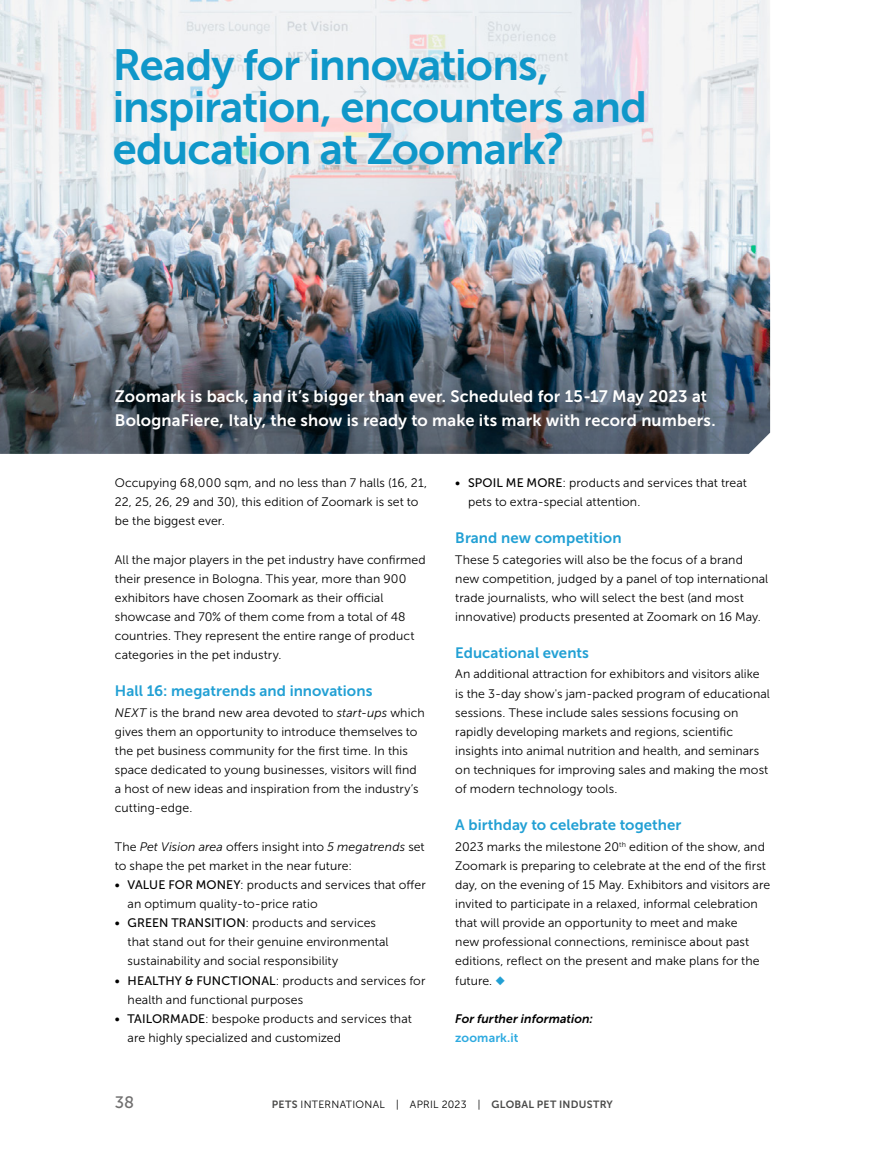
<style>
.page{position:relative;width:885px;height:1161px;background:#fff}
.page>*{position:absolute;margin:0;border:0;box-sizing:border-box;transform-origin:0 0}
.t1{font:43.5px/42px "Museo Sans 700";letter-spacing:-.02em;color:#0f97c9}
.t2{font:16.5px/24px "Museo Sans 700";letter-spacing:.01em;color:#fff}
.t3{font:16.5px "Museo Sans 500";color:#706f6f}
.t4{font:15px "Museo Sans 700";letter-spacing:.005em;color:#22a0d4}
.t5{font:12.3px/19.2px "Museo Sans 300";letter-spacing:.01em;color:#000}
.t6{font:italic 12.3px "Museo Sans 700";letter-spacing:.005em;color:#000}
.t7{font:12.3px "Museo Sans 700";letter-spacing:.01em;color:#2eaae0}
.t8{font:10.5px "Museo Sans 300";letter-spacing:.03em;color:#000}
.s1{font-style:italic}
.s2{font-family:"Museo Sans 500"}
.s3{color:#22a0d4}
.s4{font-family:"Museo Sans 700";color:#4a4a49}
</style>
<div class="page">
<img style="left:0;top:0;width:770px;height:454px">
<h1 class="t1" style="left:113px;top:44px;width:535px">Ready for innovations, inspiration, encounters and education at Zoomark?</h1>
<h2 class="t2" style="left:115px;top:385px;width:602px">Zoomark is back, and it’s bigger than ever. Scheduled for 15-17 May 2023 at<br>BolognaFiere, Italy, the show is ready to make its mark with record numbers.</h2>
<p class="t5" style="left:115px;top:473px;width:313px">Occupying 68,000 sqm, and no less than 7 halls (16, 21,<br>22, 25, 26, 29 and 30), this edition of Zoomark is set to be the biggest ever.</p>
<p class="t5" style="left:115px;top:550px;width:312px">All the major players in the pet industry have confirmed their presence in Bologna. This year, more than 900 exhibitors have chosen Zoomark as their official showcase and 70% of them come from a total of 48 countries. They represent the entire range of product categories in the pet industry.</p>
<p class="t4" style="left:115px;top:682px;width:259px">Hall 16: megatrends and innovations</p>
<p class="t5" style="left:115px;top:703px;width:311px"><span class="s1">NEXT</span> is the brand new area devoted to <span class="s1">start-ups</span> which gives them an opportunity to introduce themselves to the pet business community for the first time. In this space dedicated to young businesses, visitors will find a host of new ideas and inspiration from the industry’s cutting-edge.</p>
<p class="t5" style="left:115px;top:837px;width:311px">The <span class="s1">Pet Vision area</span> offers insight into <span class="s1">5 megatrends</span> set to shape the pet market in the near future:</p>
<p class="t5" style="left:128px;top:875px;width:299px;text-indent:-13px"><span class="s2">• VALUE FOR MONEY</span>: products and services that offer an optimum quality-to-price ratio</p>
<p class="t5" style="left:128px;top:913px;width:262px;text-indent:-13px"><span class="s2">• GREEN TRANSITION</span>: products and services that stand out for their genuine environmental sustainability and social responsibility</p>
<p class="t5" style="left:128px;top:971px;width:299px;text-indent:-13px"><span class="s2">• HEALTHY &amp; FUNCTIONAL</span>: products and services for health and functional purposes</p>
<p class="t5" style="left:128px;top:1009px;width:285px;text-indent:-13px"><span class="s2">• TAILORMADE</span>: bespoke products and services that are highly specialized and customized</p>
<p class="t5" style="left:468px;top:473px;width:280px;text-indent:-13px"><span class="s2">• SPOIL ME MORE</span>: products and services that treat pets to extra-special attention.</p>
<p class="t4" style="left:455px;top:529px;width:168px">Brand new competition</p>
<p class="t5" style="left:455px;top:550px;width:314px">These 5 categories will also be the focus of a brand new competition, judged by a panel of top international trade journalists, who will select the best (and most innovative) products presented at Zoomark on 16 May.</p>
<p class="t4" style="left:455px;top:644px;width:135px">Educational events</p>
<p class="t5" style="left:455px;top:665px;width:316px">An additional attraction for exhibitors and visitors alike is the 3-day show's jam-packed program of educational sessions. These include sales sessions focusing on rapidly developing markets and regions, scientific insights into animal nutrition and health, and seminars on techniques for improving sales and making the most of modern technology tools.</p>
<p class="t4" style="left:455px;top:816px;width:227px">A birthday to celebrate together</p>
<p class="t5" style="left:455px;top:837px;width:316px">2023 marks the milestone 20<sup>th</sup> edition of the show, and Zoomark is preparing to celebrate at the end of the first day, on the evening of 15 May. Exhibitors and visitors are invited to participate in a relaxed, informal celebration that will provide an opportunity to meet and make<br>new professional connections, reminisce about past editions, reflect on the present and make plans for the future. <span class="s3">◆</span></p>
<p class="t6" style="left:455px;top:1012px;width:139px">For further information:</p>
<p class="t7" style="left:455px;top:1031px;width:65px">zoomark.it</p>
<h2 class="t3" style="left:115px;top:1093px;width:21px">38</h2>
<p class="t8" style="left:272px;top:1098px;width:342px"><span class="s4">PETS</span> INTERNATIONAL <span class="s1">|</span> APRIL 2023 <span class="s1">|</span> <span class="s4">GLOBAL PET INDUSTRY</span></p>
</div>
